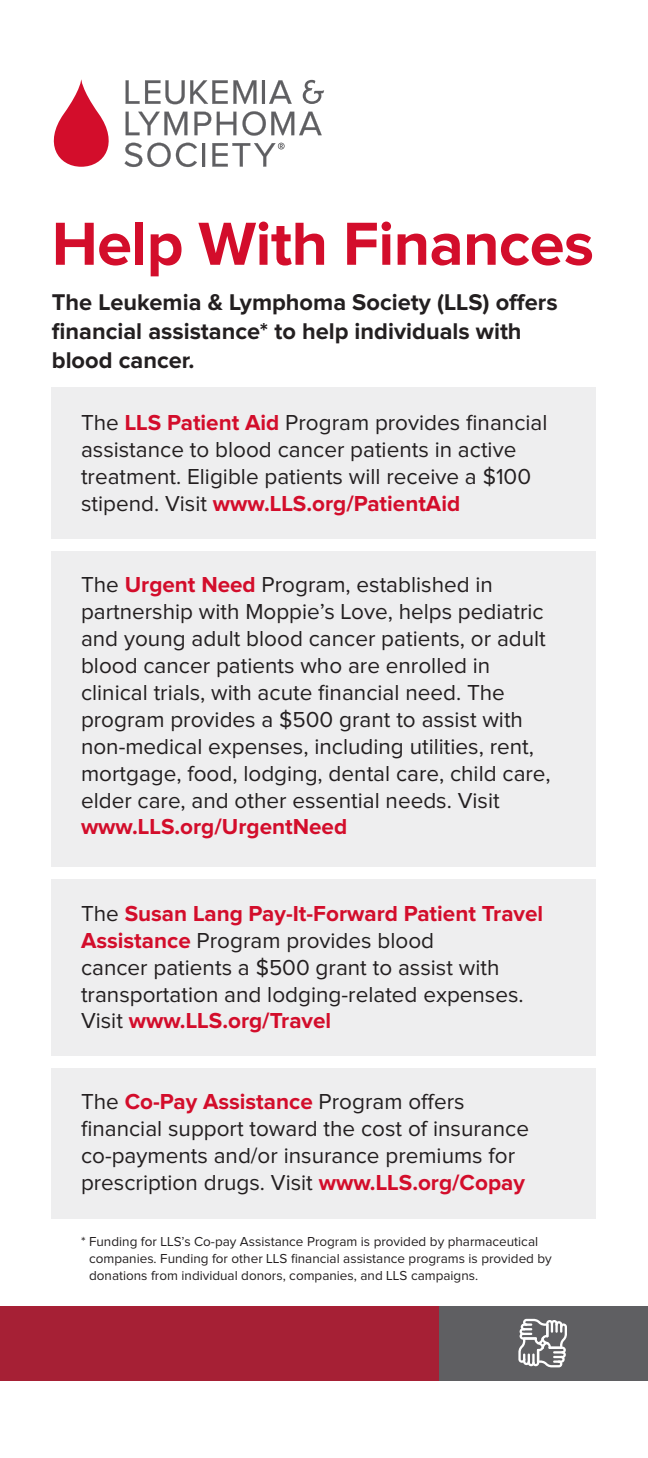
<style>
.page{position:relative;width:648px;height:1458px;background:#fff}
.page>*{position:absolute;margin:0;border:0;box-sizing:border-box;transform-origin:0 0}
.t1{font:700 63px "Proxima Nova";letter-spacing:-.01em;color:#d30d2b}
.t2{font:700 23.62px/29.2px "Proxima Nova";color:#231f20}
.t3{font:22.5px/26.8px "Proxima Nova";color:#231f20}
.t4{font:700 22.5px "Proxima Nova";color:#d30d2b}
.t5{font:13.5px/16.9px "Proxima Nova";color:#231f20}
.s1{font-weight:700;color:#d30d2b}
.s2{font-weight:400;color:#231f20}
</style>
<div class="page">
<div style="left:52px;top:387px;width:544px;height:152px;background:#eeeeef"></div>
<div style="left:52px;top:551px;width:544px;height:316px;background:#eeeeef"></div>
<div style="left:52px;top:880px;width:544px;height:176px;background:#eeeeef"></div>
<div style="left:52px;top:1068px;width:544px;height:150px;background:#eeeeef"></div>
<svg style="left:54px;top:79px;width:55px;height:88px"></svg>
<svg style="left:303px;top:80px;width:21px;height:24px"></svg>
<svg style="left:126px;top:80px;width:130px;height:24px"></svg>
<hr style="left:262px;top:80px;width:3px;height:24px;background:#5f5f62">
<svg style="left:269px;top:80px;width:23px;height:24px"></svg>
<svg style="left:126px;top:112px;width:61px;height:23px"></svg>
<svg style="left:194px;top:112px;width:17px;height:23px"></svg>
<svg style="left:217px;top:112px;width:19px;height:23px"></svg>
<svg style="left:242px;top:111px;width:80px;height:25px"></svg>
<svg style="left:125px;top:143px;width:72px;height:24px"></svg>
<hr style="left:202px;top:143px;width:3px;height:24px;background:#5f5f62">
<svg style="left:212px;top:143px;width:73px;height:24px"></svg>
<div style="left:0;top:1307px;width:648px;height:74px;background:#5f5f62"></div>
<div style="left:0;top:1307px;width:439px;height:74px;background:#a62035"></div>
<svg style="left:518px;top:1319px;width:49px;height:48px"></svg>
<p class="t1" style="left:52px;top:215px;width:544px">Help With Finances</p>
<p class="t2" style="left:52px;top:288px;width:507px">The Leukemia &amp; Lymphoma Society (LLS) offers</p>
<p class="t2" style="left:52px;top:318px;width:471px">financial assistance* to help individuals with blood cancer.</p>
<p class="t3" style="left:81px;top:410px;width:468px">The <span class="s1">LLS Patient Aid</span> Program provides financial</p>
<p class="t3" style="left:81px;top:437px;width:437px">assistance to blood cancer patients in active</p>
<p class="t3" style="left:81px;top:464px;width:452px">treatment. Eligible patients will receive a $100</p>
<p class="t4" style="left:81px;top:493px;width:381px"><span class="s2">stipend. Visit</span> www.LLS.org/PatientAid</p>
<p class="t3" style="left:81px;top:573px;width:414px">The <span class="s1">Urgent Need</span> Program, established in</p>
<p class="t3" style="left:81px;top:600px;width:464px">partnership with Moppie’s Love, helps pediatric</p>
<p class="t3" style="left:81px;top:627px;width:466px">and young adult blood cancer patients, or adult</p>
<p class="t3" style="left:81px;top:654px;width:471px">blood cancer patients who are enrolled in clinical trials, with acute financial need. The program provides a $500 grant to assist with non-medical expenses, including utilities, rent, mortgage, food, lodging, dental care, child care, elder care, and other essential needs. Visit <span class="s1">www.LLS.org/UrgentNeed</span></p>
<p class="t4" style="left:81px;top:903px;width:464px"><span class="s2">The</span> Susan Lang Pay-It-Forward Patient Travel</p>
<p class="t3" style="left:81px;top:928px;width:444px"><span class="s1">Assistance</span> Program provides blood<br>cancer patients a $500 grant to assist with transportation and lodging-related expenses.<br>Visit <span class="s1">www.LLS.org/Travel</span></p>
<p class="t3" style="left:81px;top:1089px;width:450px">The <span class="s1">Co-Pay Assistance</span> Program offers financial support toward the cost of insurance co-payments and/or insurance premiums for prescription drugs. Visit <span class="s1">www.LLS.org/Copay</span></p>
<p class="t5" style="left:89px;top:1234px;width:464px;text-indent:-8px">* Funding for LLS’s Co-pay Assistance Program is provided by pharmaceutical companies. Funding for other LLS financial assistance programs is provided by donations from individual donors, companies, and LLS campaigns.</p>
</div>
